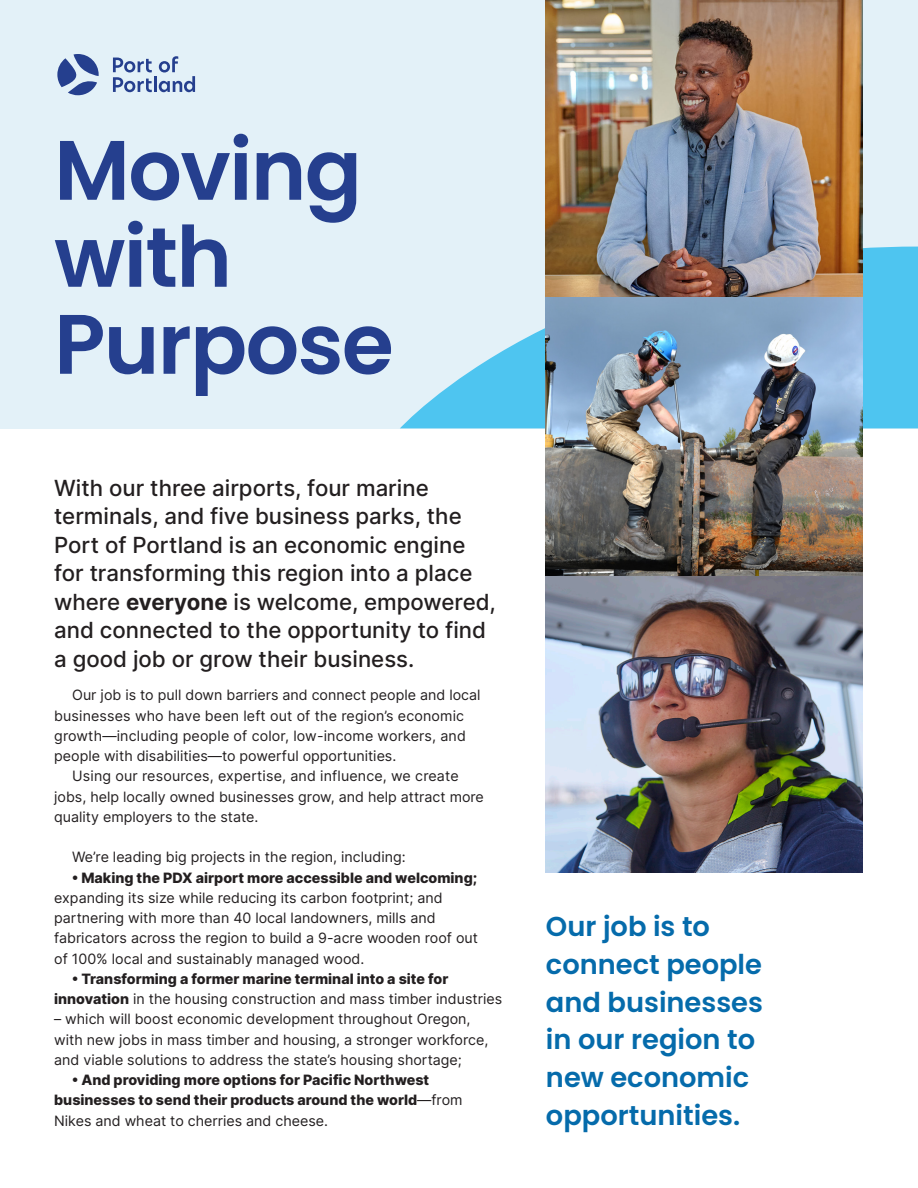
<style>
.page{position:relative;width:918px;height:1188px;background:#fff}
.page>*{position:absolute;margin:0;border:0;box-sizing:border-box;transform-origin:0 0}
.t1{font:600 84.3px/87px "Poppins";letter-spacing:-.02em;color:#253f8e}
.t2{font:600 27.3px/37.7px "Poppins";color:#056bab}
.t3{font:500 22.2px/28.5px "Inter";color:#231f20}
.t4{font:14.25px/20.2px "Inter";color:#231f20}
.t5{font:800 14.25px/20.2px "Inter";color:#231f20}
.s1{font-weight:700}
.s2{font-weight:800}
.s3{font-weight:400}
</style>
<div class="page">
<div style="left:0;top:0;width:918px;height:428px;background:#e3f1f8"></div>
<svg style="left:400px;top:247px;width:518px;height:181px"></svg>
<img style="left:546px;top:0;width:316px;height:873px">
<svg style="left:57px;top:54px;width:42px;height:41px"></svg>
<svg style="left:113px;top:58px;width:39px;height:34px"></svg>
<hr style="left:154px;top:76px;width:3px;height:16px;background:#253f8e">
<svg style="left:159px;top:56px;width:36px;height:36px"></svg>
<p class="t1" style="left:54px;top:127px;width:341px">Moving with<br>Purpose</p>
<p class="t3" style="left:54px;top:473px;width:443px">With our three airports, four marine terminals, and five business parks, the Port of Portland is an economic engine for transforming this region into a place where <span class="s1">everyone</span> is welcome, empowered, and connected to the opportunity to find a good job or grow their business.</p>
<p class="t4" style="left:54px;top:685px;width:428px;text-indent:18px">Our job is to pull down barriers and connect people and local businesses who have been left out of the region’s economic growth—including people of color, low-income workers, and people with disabilities—to powerful opportunities.</p>
<p class="t4" style="left:54px;top:766px;width:431px;text-indent:18px">Using our resources, expertise, and influence, we create jobs, help locally owned businesses grow, and help attract more quality employers to the state.</p>
<p class="t4" style="left:72px;top:847px;width:335px">We’re leading big projects in the region, including:</p>
<p class="t4" style="left:54px;top:867px;width:425px;text-indent:18px"><span class="s2">• Making the PDX airport more accessible and welcoming; </span>expanding its size while reducing its carbon footprint; and partnering with more than 40 local landowners, mills and fabricators across the region to build a 9-acre wooden roof out of 100% local and sustainably managed wood.</p>
<p class="t5" style="left:54px;top:968px;width:449px;text-indent:18px">• Transforming a former marine terminal into a site for innovation <span class="s3">in the housing construction and mass timber industries</span></p>
<p class="t4" style="left:54px;top:1009px;width:436px">– which will boost economic development throughout Oregon, with new jobs in mass timber and housing, a stronger workforce, and viable solutions to address the state’s housing shortage;</p>
<p class="t5" style="left:54px;top:1070px;width:410px;text-indent:18px">• And providing more options for Pacific Northwest businesses to send their products around the world<span class="s3">—from<br>Nikes and wheat to cherries and cheese.</span></p>
<p class="t2" style="left:546px;top:908px;width:219px">Our job is to connect people and businesses in our region to new economic opportunities.</p>
</div>
